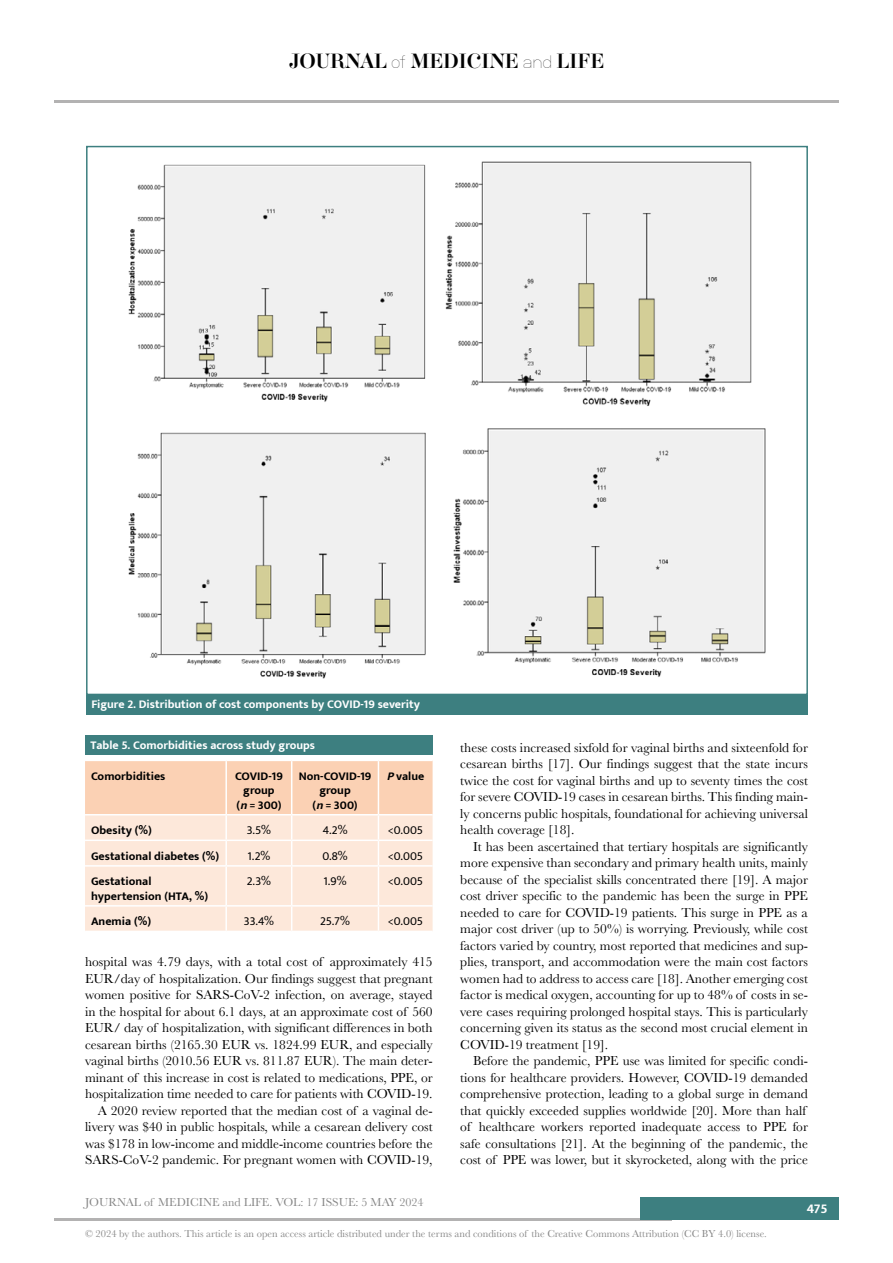
<style>
.page{position:relative;width:893px;height:1263px;background:#fff}
.page>*{position:absolute;margin:0;border:0;box-sizing:border-box;transform-origin:0 0}
.t1{font:18px "Aker Brygge Display";color:#000}
.t2{font:13.5px/16.5px "Baskerville";color:#000;text-align:justify}
.t3{font:700 13.5px "Mukta";color:#fff}
.t4{font:700 12px/14.4px "Mukta";color:#000;text-align:center}
.t5{font:700 12px "Mukta";color:#fff}
.t6{font:12px "Mukta";color:#000}
.t7{font:12px "Baskerville";color:#878787}
.t8{font:10.5px "Baskerville";color:#878787}
.s1{font-family:"Neubau Grotesk Lei"}
.s2{font-style:italic}
</style>
<div class="page">
<hr style="left:54px;top:100px;width:785px;height:2px;background:#b3b2b2">
<hr style="left:54px;top:1218px;width:618px;height:2px;background:#b3b2b2">
<div style="left:641px;top:1198px;width:198px;height:22px;background:#3d7f80"></div>
<div style="left:86px;top:695px;width:722px;height:19px;background:#3d7f80"></div>
<img style="left:128px;top:161px;width:638px;height:518px">
<div style="left:85px;top:735px;width:348px;height:20px;background:#3d7f80"></div>
<svg style="left:85px;top:760px;width:348px;height:171px;background:#fce2d0"></svg>
<h1 class="t1" style="left:289px;top:49px;width:317px">JOURNAL <span class="s1">of</span> MEDICINE <span class="s1">and</span> LIFE</h1>
<p class="t5" style="left:91px;top:697px;width:330px">Figure 2. Distribution of cost components by COVID-19 severity</p>
<p class="t5" style="left:90px;top:737px;width:226px">Table 5. Comorbidities across study groups</p>
<p class="t4" style="left:91px;top:769px;width:76px">Comorbidities</p>
<p class="t4" style="left:235px;top:769px;width:49px">COVID-19 group (<span class="s2">n</span>= 300)</p>
<p class="t4" style="left:299px;top:769px;width:74px">Non-COVID-19 group<br>(<span class="s2">n</span>= 300)</p>
<p class="t4" style="left:387px;top:769px;width:39px"><span class="s2">P</span>value</p>
<p class="t4" style="left:91px;top:823px;width:62px">Obesity (%)</p>
<p class="t6" style="left:247px;top:823px;width:26px">3.5%</p>
<p class="t6" style="left:323px;top:823px;width:26px">4.2%</p>
<p class="t6" style="left:388px;top:823px;width:37px">&lt;0.005</p>
<p class="t4" style="left:91px;top:848px;width:130px">Gestational diabetes (%)</p>
<p class="t6" style="left:248px;top:849px;width:24px">1.2%</p>
<p class="t6" style="left:322px;top:849px;width:27px">0.8%</p>
<p class="t6" style="left:388px;top:849px;width:37px">&lt;0.005</p>
<p class="t4" style="left:91px;top:874px;width:118px;text-align:left">Gestational hypertension (HTA, %)</p>
<p class="t6" style="left:247px;top:874px;width:26px">2.3%</p>
<p class="t6" style="left:324px;top:874px;width:24px">1.9%</p>
<p class="t6" style="left:388px;top:874px;width:37px">&lt;0.005</p>
<p class="t4" style="left:91px;top:914px;width:62px">Anemia (%)</p>
<p class="t6" style="left:244px;top:914px;width:31px">33.4%</p>
<p class="t6" style="left:320px;top:914px;width:32px">25.7%</p>
<p class="t6" style="left:388px;top:914px;width:37px">&lt;0.005</p>
<p class="t2" style="left:85px;top:954px;width:349px;text-align:right">hospital was 4.79 days, with a total cost of approximately 415<br>EUR/day of hospitalization. Our findings suggest that pregnant women positive for SARS-CoV-2 infection, on average, stayed in the hospital for about 6.1 days, at an approximate cost of 560<br>EUR/ day of hospitalization, with significant differences in both cesarean births (2165.30 EUR vs. 1824.99 EUR, and especially vaginal births (2010.56 EUR vs. 811.87 EUR). The main deter&shy;minant of this increase in cost is related to medications, PPE, or hospitalization time needed to care for patients with COVID-19.<br>A 2020 review reported that the median cost of a vaginal de&shy;livery was $40 in public hospitals, while a cesarean delivery cost was $178 in low-income and middle-income countries before the SARS-CoV-2 pandemic. For pregnant women with COVID-19,</p>
<p class="t2" style="left:460px;top:739px;width:349px">these costs increased sixfold for vaginal births and sixteenfold for cesarean births [17]. Our findings suggest that the state incurs twice the cost for vaginal births and up to seventy times the cost for severe COVID-19 cases in cesarean births. This finding main&shy;ly concerns public hospitals, foundational for achieving universal health coverage [18].</p>
<p class="t2" style="left:460px;top:838px;width:349px;text-indent:13px">It has been ascertained that tertiary hospitals are significantly more expensive than secondary and primary health units, mainly because of the specialist skills concentrated there [19]. A major cost driver specific to the pandemic has been the surge in PPE needed to care for COVID-19 patients. This surge in PPE as a major cost driver (up to 50%) is worrying. Previously, while cost factors varied by country, most reported that medicines and sup&shy;plies, transport, and accommodation were the main cost factors women had to address to access care [18]. Another emerging cost factor is medical oxygen, accounting for up to 48% of costs in se&shy;vere cases requiring prolonged hospital stays. This is particularly concerning given its status as the second most crucial element in COVID-19 treatment [19].</p>
<p class="t2" style="left:460px;top:1053px;width:349px;text-align:left;text-indent:13px">Before the pandemic, PPE use was limited for specific condi&shy;tions for healthcare providers. However, COVID-19 demanded comprehensive protection, leading to a global surge in demand that quickly exceeded supplies worldwide [20]. More than half of healthcare workers reported inadequate access to PPE for safe consultations [21]. At the beginning of the pandemic, the cost of PPE was lower, but it skyrocketed, along with the price</p>
<p class="t7" style="left:85px;top:1195px;width:340px">JOURNAL of MEDICINE and LIFE. VOL: 17 ISSUE: 5 MAY 2024</p>
<p class="t8" style="left:85px;top:1226px;width:683px">© 2024 by the authors. This article is an open access article distributed under the terms and conditions of the Creative Commons Attribution (CC BY 4.0) license.</p>
<p class="t3" style="left:807px;top:1200px;width:22px">475</p>
</div>
